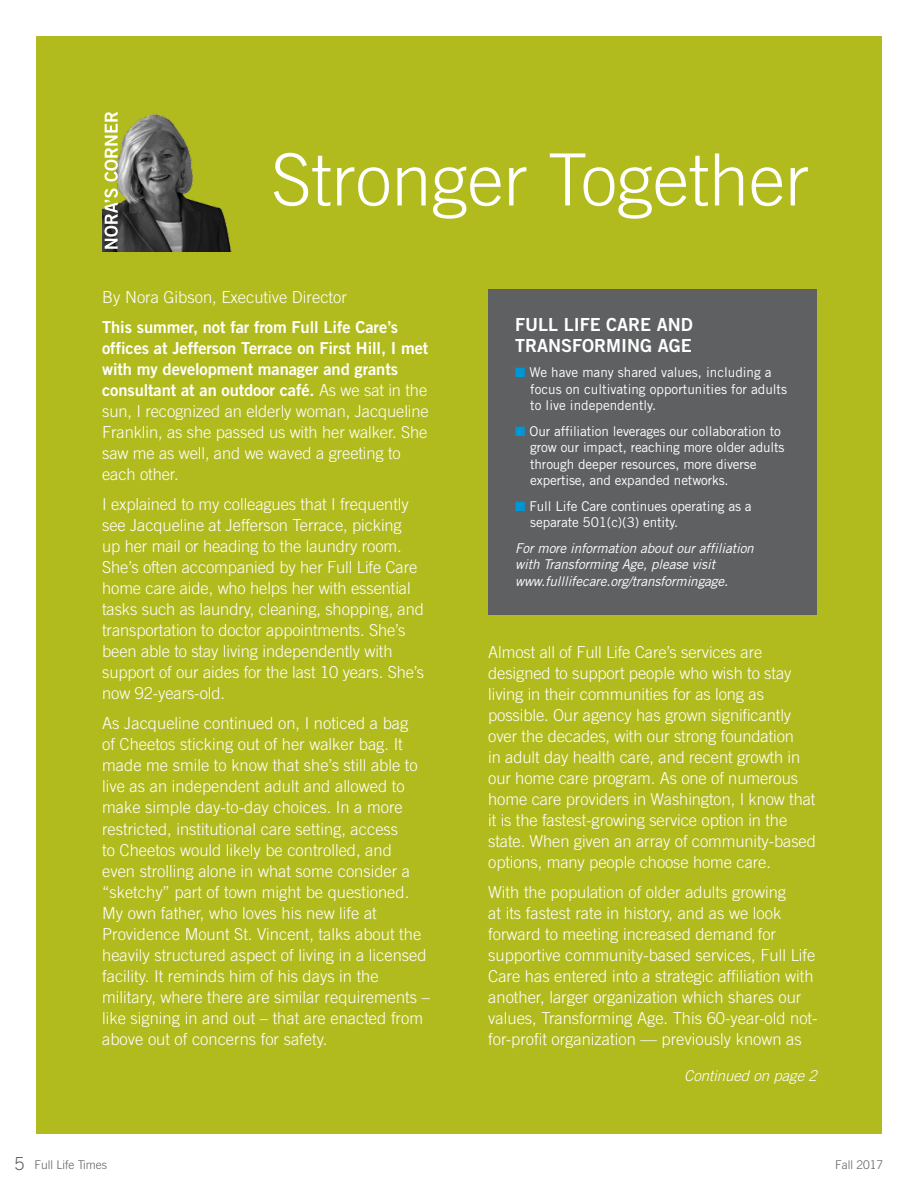
<style>
.page{position:relative;width:918px;height:1188px;background:#fff}
.page>*{position:absolute;margin:0;border:0;box-sizing:border-box;transform-origin:0 0}
.t1{font:300 72px "Trade Gothic";color:#fff}
.t2{font:18px/21px "Trade Gothic Bold Two";color:#fff}
.t3{font:300 16.5px/21px "Trade Gothic";color:#fff}
.t4{font:16.5px/21px "Trade Gothic Bold Two";letter-spacing:-.005em;color:#fff}
.t5{font:italic 300 15px "Trade Gothic";color:#fff}
.t6{font:13.5px/16.5px "Trade Gothic";letter-spacing:-.01em;color:#fff}
.t7{font:italic 13.5px/16.5px "Trade Gothic";letter-spacing:-.01em;color:#fff}
.t8{font:300 12px "Trade Gothic";color:#5f6062}
.s1{font-family:"Trade Gothic";font-weight:300}
.s2{color:#0096d6}
.s3{font-size:18px}
</style>
<div class="page">
<div style="left:36px;top:36px;width:846px;height:1098px;background:#b2bb1e"></div>
<img style="left:103px;top:114px;width:129px;height:137px">
<svg style="left:104px;top:112px;width:14px;height:137px"></svg>
<div style="left:488px;top:289px;width:329px;height:325px;background:#5f6062"></div>
<h1 class="t1" style="left:272px;top:137px;width:539px">Stronger Together</h1>
<p class="t3" style="left:102px;top:286px;width:246px">By Nora Gibson, Executive Director</p>
<p class="t4" style="left:102px;top:316px;width:328px">This summer, not far from Full Life Care’s offices at Jefferson Terrace on First Hill, I met with my development manager and grants consultant at an outdoor café. <span class="s1">As we sat in the</span></p>
<p class="t3" style="left:102px;top:400px;width:328px">sun, I recognized an elderly woman, Jacqueline Franklin, as she passed us with her walker. She saw me as well, and we waved a greeting to each other.</p>
<p class="t3" style="left:102px;top:493px;width:324px">I explained to my colleagues that I frequently see Jacqueline at Jefferson Terrace, picking up her mail or heading to the laundry room.<br>She’s often accompanied by her Full Life Care home care aide, who helps her with essential tasks such as laundry, cleaning, shopping, and transportation to doctor appointments. She’s been able to stay living independently with support of our aides for the last 10 years. She’s now 92-years-old.</p>
<p class="t3" style="left:102px;top:713px;width:329px">As Jacqueline continued on, I noticed a bag<br>of Cheetos sticking out of her walker bag. It made me smile to know that she’s still able to live as an independent adult and allowed to make simple day-to-day choices. In a more restricted, institutional care setting, access<br>to Cheetos would likely be controlled, and<br>even strolling alone in what some consider a “sketchy” part of town might be questioned.<br>My own father, who loves his new life at Providence Mount St. Vincent, talks about the heavily structured aspect of living in a licensed facility. It reminds him of his days in the military, where there are similar requirements – like signing in and out – that are enacted from above out of concerns for safety.</p>
<p class="t2" style="left:515px;top:314px;width:179px">FULL LIFE CARE AND<br>TRANSFORMING AGE</p>
<p class="t6" style="left:530px;top:364px;width:258px;text-indent:-15px"><span class="s2">■</span> We have many shared values, including a focus on cultivating opportunities for adults to live independently.</p>
<p class="t6" style="left:530px;top:423px;width:256px;text-indent:-15px"><span class="s2">■</span> Our affiliation leverages our collaboration to grow our impact, reaching more older adults through deeper resources, more diverse expertise, and expanded networks.</p>
<p class="t6" style="left:530px;top:498px;width:223px;text-indent:-15px"><span class="s2">■</span> Full Life Care continues operating as a separate 501(c)(3) entity.</p>
<p class="t7" style="left:515px;top:540px;width:240px">For more information about our affiliation with Transforming Age, please visit www.fulllifecare.org/transformingage.</p>
<p class="t3" style="left:488px;top:641px;width:329px">Almost all of Full Life Care’s services are designed to support people who wish to stay living in their communities for as long as possible. Our agency has grown significantly over the decades, with our strong foundation<br>in adult day health care, and recent growth in our home care program. As one of numerous home care providers in Washington, I know that it is the fastest-growing service option in the state. When given an array of community-based options, many people choose home care.</p>
<p class="t3" style="left:488px;top:881px;width:331px">With the population of older adults growing<br>at its fastest rate in history, and as we look forward to meeting increased demand for supportive community-based services, Full Life Care has entered into a strategic affiliation with another, larger organization which shares our values, Transforming Age. This 60-year-old not&shy;for-profit organization — previously known as</p>
<p class="t5" style="left:684px;top:1067px;width:134px">Continued on page 2</p>
<p class="t8" style="left:14px;top:1157px;width:94px"><span class="s3">5</span> Full Life Times</p>
<p class="t8" style="left:835px;top:1157px;width:50px">Fall 2017</p>
</div>
